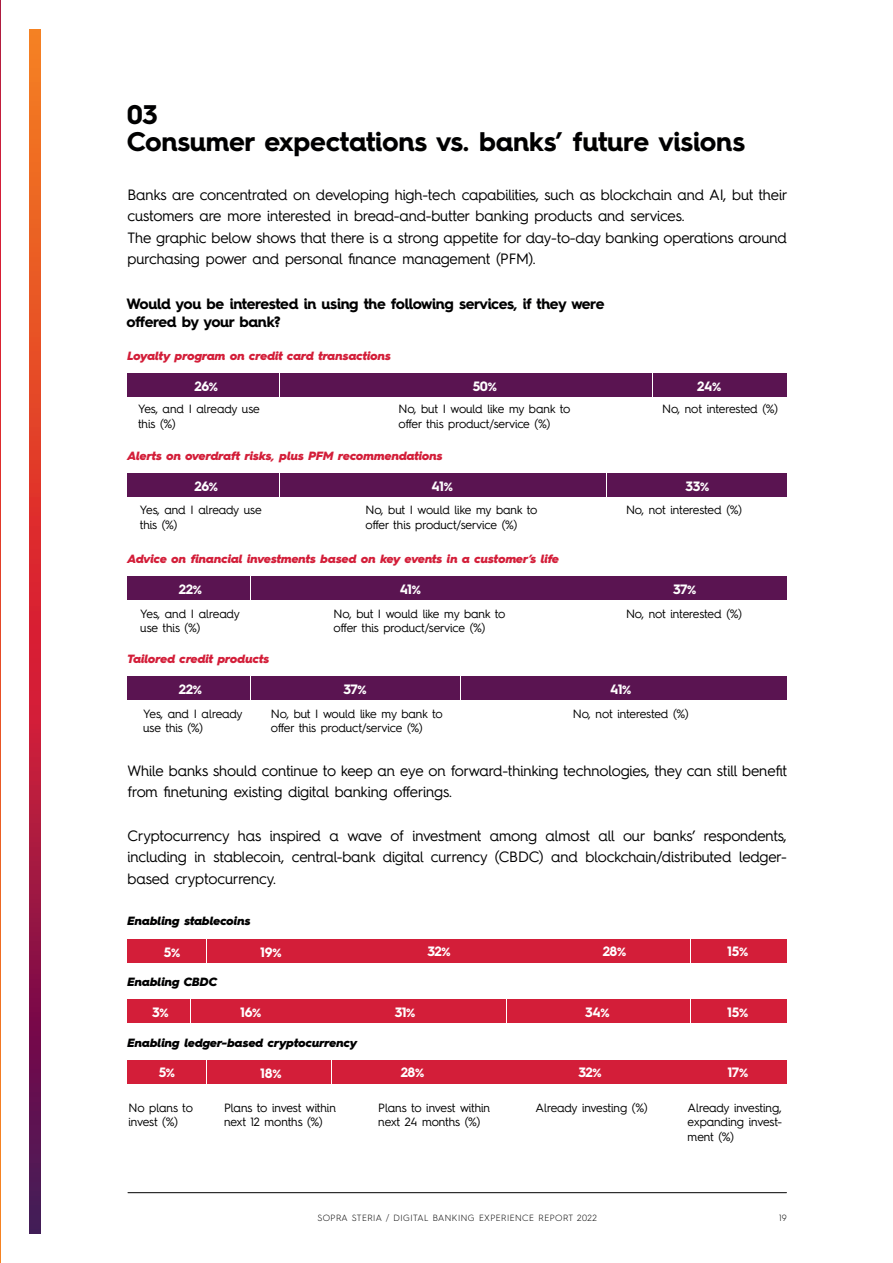
<style>
.page{position:relative;width:893px;height:1263px;background:#fff}
.page>*{position:absolute;margin:0;border:0;box-sizing:border-box;transform-origin:0 0}
.t1{font:700 27px "Hurme Geometric Sans 4";letter-spacing:-.01em;color:#000001}
.t2{font:15px/21.6px "Hurme Geometric Sans 4";letter-spacing:-.01em;color:#000001}
.t3{font:700 15px/18px "Hurme Geometric Sans 4";letter-spacing:-.025em;color:#000001}
.t4{font:700 13.65px "Hurme Geometric Sans 4";letter-spacing:-.025em;color:#fff}
.t5{font:12px/14.4px "Hurme Geometric Sans 4";letter-spacing:-.01em;color:#000001}
.t6{font:italic 900 12px "Hurme Geometric Sans 4";letter-spacing:-.01em;color:#d31e39}
.t7{font:italic 900 12px "Hurme Geometric Sans 4";letter-spacing:-.01em;color:#000001}
.t8{font:300 9px "Hurme Geometric Sans 4";letter-spacing:.05em;color:#000001}
.s1{font-size:12px}
</style>
<div class="page">
<hr style="left:128px;top:1192px;width:658px;height:1px;background:#000001">
<svg style="left:0;top:0;width:1px;height:1263px"></svg>
<svg style="left:29px;top:30px;width:12px;height:1203px;background:#bc3336"></svg>
<div style="left:127px;top:373px;width:152px;height:24px;background:#5a1451"></div>
<div style="left:127px;top:939px;width:79px;height:23px;background:#d31e39"></div>
<div style="left:127px;top:473px;width:152px;height:24px;background:#5a1451"></div>
<div style="left:127px;top:999px;width:63px;height:24px;background:#d31e39"></div>
<div style="left:127px;top:576px;width:123px;height:24px;background:#5a1451"></div>
<div style="left:127px;top:1060px;width:79px;height:24px;background:#d31e39"></div>
<div style="left:127px;top:676px;width:123px;height:24px;background:#5a1451"></div>
<div style="left:280px;top:373px;width:372px;height:24px;background:#5a1451"></div>
<div style="left:207px;top:939px;width:131px;height:23px;background:#d31e39"></div>
<div style="left:191px;top:999px;width:120px;height:24px;background:#d31e39"></div>
<div style="left:207px;top:1060px;width:124px;height:24px;background:#d31e39"></div>
<div style="left:339px;top:939px;width:194px;height:23px;background:#d31e39"></div>
<div style="left:313px;top:999px;width:193px;height:24px;background:#d31e39"></div>
<div style="left:332px;top:1060px;width:156px;height:24px;background:#d31e39"></div>
<div style="left:534px;top:939px;width:156px;height:23px;background:#d31e39"></div>
<div style="left:507px;top:999px;width:183px;height:24px;background:#d31e39"></div>
<div style="left:489px;top:1060px;width:191px;height:24px;background:#d31e39"></div>
<div style="left:280px;top:473px;width:326px;height:24px;background:#5a1451"></div>
<div style="left:251px;top:576px;width:326px;height:24px;background:#5a1451"></div>
<div style="left:251px;top:676px;width:209px;height:24px;background:#5a1451"></div>
<div style="left:653px;top:373px;width:134px;height:24px;background:#5a1451"></div>
<div style="left:691px;top:939px;width:96px;height:23px;background:#d31e39"></div>
<div style="left:691px;top:999px;width:96px;height:24px;background:#d31e39"></div>
<div style="left:681px;top:1060px;width:106px;height:24px;background:#d31e39"></div>
<div style="left:607px;top:473px;width:180px;height:24px;background:#5a1451"></div>
<div style="left:577px;top:576px;width:210px;height:24px;background:#5a1451"></div>
<div style="left:461px;top:676px;width:326px;height:24px;background:#5a1451"></div>
<h1 class="t1" style="left:127px;top:95px;width:33px">03</h1>
<h1 class="t1" style="left:127px;top:122px;width:620px">Consumer expectations vs. banks’ future visions</h1>
<p class="t2" style="left:128px;top:183px;width:661px">Banks are concentrated on developing high-tech capabilities, such as blockchain and AI, but their customers are more interested in bread-and-butter banking products and services.<br>The graphic below shows that there is a strong appetite for day-to-day banking operations around purchasing power and personal finance management (PFM).</p>
<p class="t3" style="left:127px;top:295px;width:479px">Would you be interested in using the following services, if they were offered by your bank?</p>
<p class="t6" style="left:128px;top:347px;width:265px">Loyalty program on credit card transactions</p>
<p class="t4" style="left:194px;top:376px;width:25px">26<span class="s1">%</span></p>
<p class="t4" style="left:473px;top:376px;width:26px">50<span class="s1">%</span></p>
<p class="t4" style="left:697px;top:376px;width:26px">24<span class="s1">%</span></p>
<p class="t5" style="left:138px;top:402px;width:123px">Yes, and I already use this (%)</p>
<p class="t5" style="left:398px;top:402px;width:173px">No, but I would like my bank to offer this product/service (%)</p>
<p class="t5" style="left:662px;top:402px;width:118px">No, not interested (%)</p>
<p class="t6" style="left:128px;top:447px;width:317px">Alerts on overdraft risks, plus PFM recommendations</p>
<p class="t4" style="left:194px;top:476px;width:25px">26<span class="s1">%</span></p>
<p class="t4" style="left:432px;top:476px;width:23px">41<span class="s1">%</span></p>
<p class="t4" style="left:685px;top:476px;width:25px">33<span class="s1">%</span></p>
<p class="t5" style="left:140px;top:503px;width:123px">Yes, and I already use this (%)</p>
<p class="t5" style="left:366px;top:503px;width:173px">No, but I would like my bank to offer this product/service (%)</p>
<p class="t5" style="left:626px;top:503px;width:118px">No, not interested (%)</p>
<p class="t6" style="left:128px;top:550px;width:433px">Advice on financial investments based on key events in a customer’s life</p>
<p class="t4" style="left:179px;top:579px;width:25px">22<span class="s1">%</span></p>
<p class="t4" style="left:400px;top:579px;width:23px">41<span class="s1">%</span></p>
<p class="t4" style="left:673px;top:579px;width:25px">37<span class="s1">%</span></p>
<p class="t5" style="left:140px;top:606px;width:101px">Yes, and I already use this (%)</p>
<p class="t5" style="left:334px;top:606px;width:173px">No, but I would like my bank to offer this product/service (%)</p>
<p class="t5" style="left:626px;top:606px;width:118px">No, not interested (%)</p>
<p class="t6" style="left:128px;top:650px;width:143px">Tailored credit products</p>
<p class="t4" style="left:179px;top:679px;width:25px">22<span class="s1">%</span></p>
<p class="t5" style="left:143px;top:706px;width:101px">Yes, and I already use this (%)</p>
<p class="t4" style="left:343px;top:679px;width:25px">37<span class="s1">%</span></p>
<p class="t5" style="left:271px;top:706px;width:173px">No, but I would like my bank to offer this product/service (%)</p>
<p class="t4" style="left:610px;top:679px;width:23px">41<span class="s1">%</span></p>
<p class="t5" style="left:573px;top:706px;width:118px">No, not interested (%)</p>
<p class="t2" style="left:128px;top:759px;width:661px">While banks should continue to keep an eye on forward-thinking technologies, they can still benefit from finetuning existing digital banking offerings.</p>
<p class="t2" style="left:128px;top:824px;width:661px;text-align:justify">Cryptocurrency has inspired a wave of investment among almost all our banks’ respondents, including in stablecoin, central-bank digital currency (CBDC) and blockchain/distributed ledger&shy;based cryptocurrency.</p>
<p class="t7" style="left:128px;top:913px;width:125px">Enabling stablecoins</p>
<p class="t4" style="left:164px;top:942px;width:18px">5<span class="s1">%</span></p>
<p class="t4" style="left:260px;top:942px;width:23px">19<span class="s1">%</span></p>
<p class="t4" style="left:427px;top:942px;width:25px">32<span class="s1">%</span></p>
<p class="t4" style="left:603px;top:942px;width:25px">28<span class="s1">%</span></p>
<p class="t4" style="left:727px;top:942px;width:22px">15<span class="s1">%</span></p>
<p class="t7" style="left:128px;top:973px;width:91px">Enabling CBDC</p>
<p class="t4" style="left:152px;top:1002px;width:18px">3<span class="s1">%</span></p>
<p class="t4" style="left:240px;top:1003px;width:23px">16<span class="s1">%</span></p>
<p class="t4" style="left:395px;top:1002px;width:22px">31<span class="s1">%</span></p>
<p class="t4" style="left:585px;top:1002px;width:26px">34<span class="s1">%</span></p>
<p class="t4" style="left:727px;top:1002px;width:22px">15<span class="s1">%</span></p>
<p class="t7" style="left:128px;top:1034px;width:231px">Enabling ledger-based cryptocurrency</p>
<p class="t4" style="left:159px;top:1063px;width:18px">5<span class="s1">%</span></p>
<p class="t4" style="left:260px;top:1063px;width:23px">18<span class="s1">%</span></p>
<p class="t4" style="left:401px;top:1063px;width:25px">28<span class="s1">%</span></p>
<p class="t4" style="left:578px;top:1063px;width:25px">32<span class="s1">%</span></p>
<p class="t4" style="left:727px;top:1063px;width:22px">17<span class="s1">%</span></p>
<p class="t5" style="left:129px;top:1100px;width:66px">No plans to invest (%)</p>
<p class="t5" style="left:224px;top:1100px;width:113px">Plans to invest within next 12 months (%)</p>
<p class="t5" style="left:378px;top:1100px;width:113px">Plans to invest within next 24 months (%)</p>
<p class="t5" style="left:536px;top:1100px;width:113px">Already investing (%)</p>
<p class="t5" style="left:688px;top:1100px;width:96px;text-align:justify">Already investing, expanding invest&shy;ment (%)</p>
<p class="t8" style="left:307px;top:1212px;width:302px">SOPRA STERIA / 07 CONVICTIONS FOR THE FUTURE OF BANKING</p>
<p class="t8" style="left:317px;top:1212px;width:281px">SOPRA STERIA / DIGITAL BANKING EXPERIENCE REPORT 2022</p>
<p class="t8" style="left:779px;top:1212px;width:9px">19</p>
</div>
